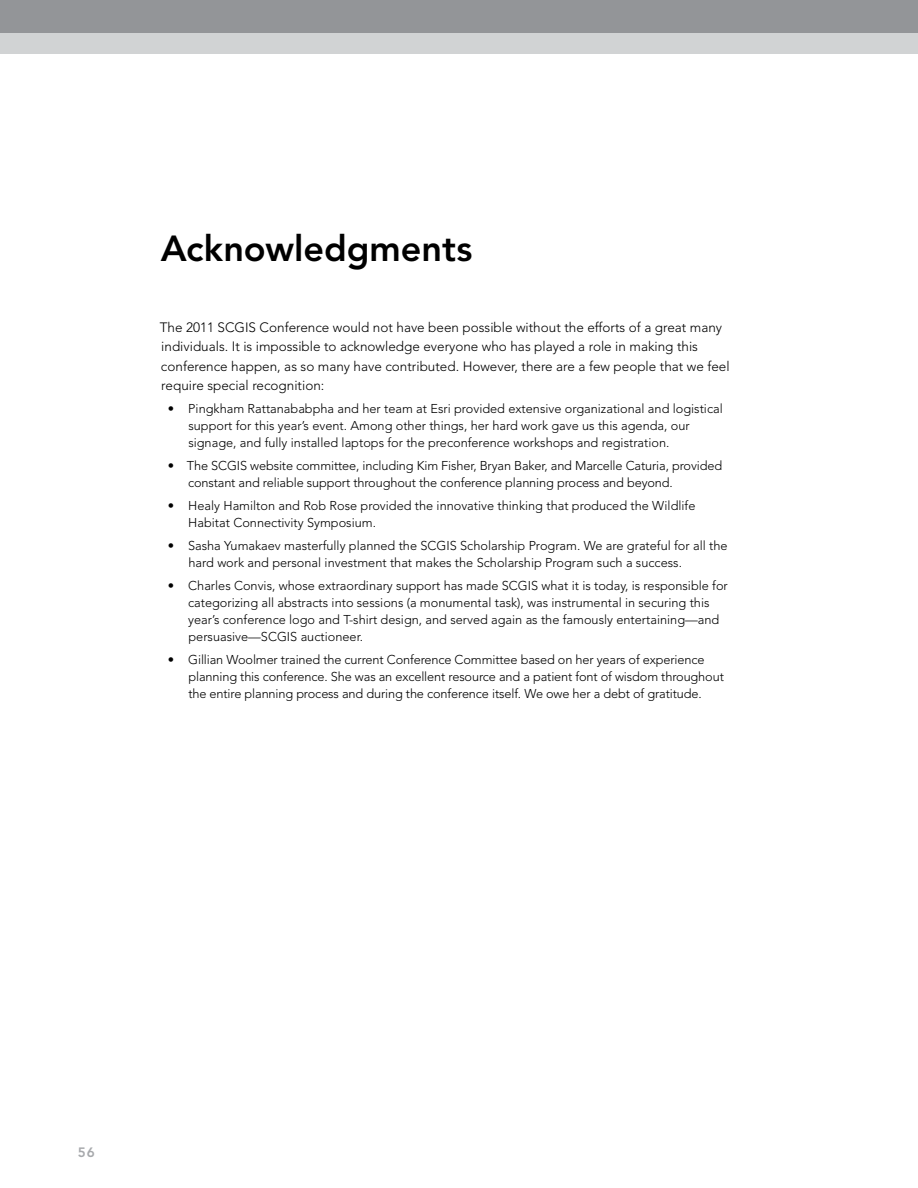
<style>
.page{position:relative;width:918px;height:1188px;background:#fff}
.page>*{position:absolute;margin:0;border:0;box-sizing:border-box;transform-origin:0 0}
.t1{font:800 36px "Avenir LT Std";color:#000}
.t2{font:300 13.5px/19.5px "Avenir LT Std";color:#000}
.t3{font:800 13.5px "Avenir LT Std";color:#a7a9ac}
.t4{font:300 12.75px/17.2px "Avenir LT Std";color:#000}
</style>
<div class="page">
<div style="left:0;top:0;width:918px;height:34px;background:#939598"></div>
<div style="left:0;top:34px;width:918px;height:20px;background:#d1d3d4"></div>
<h1 class="t1" style="left:161px;top:227px;width:313px">Acknowledgments</h1>
<p class="t2" style="left:160px;top:317px;width:571px">The 2011 SCGIS Conference would not have been possible without the efforts of a great many individuals. It is impossible to acknowledge everyone who has played a role in making this conference happen, as so many have contributed. However, there are a few people that we feel require special recognition:</p>
<p class="t4" style="left:188px;top:400px;width:536px;text-indent:-20px">• Pingkham Rattanababpha and her team at Esri provided extensive organizational and logistical support for this year’s event. Among other things, her hard work gave us this agenda, our signage, and fully installed laptops for the preconference workshops and registration.</p>
<p class="t4" style="left:188px;top:457px;width:536px;text-indent:-20px">• The SCGIS website committee, including Kim Fisher, Bryan Baker, and Marcelle Caturia, provided constant and reliable support throughout the conference planning process and beyond.</p>
<p class="t4" style="left:188px;top:497px;width:509px;text-indent:-20px">• Healy Hamilton and Rob Rose provided the innovative thinking that produced the Wildlife<br>Habitat Connectivity Symposium.</p>
<p class="t4" style="left:189px;top:537px;width:541px;text-indent:-21px">• Sasha Yumakaev masterfully planned the SCGIS Scholarship Program. We are grateful for all the hard work and personal investment that makes the Scholarship Program such a success.</p>
<p class="t4" style="left:188px;top:577px;width:541px;text-indent:-20px">• Charles Convis, whose extraordinary support has made SCGIS what it is today, is responsible for categorizing all abstracts into sessions (a monumental task), was instrumental in securing this year’s conference logo and T-shirt design, and served again as the famously entertaining—and persuasive—SCGIS auctioneer.</p>
<p class="t4" style="left:188px;top:651px;width:537px;text-indent:-20px">• Gillian Woolmer trained the current Conference Committee based on her years of experience planning this conference. She was an excellent resource and a patient font of wisdom throughout the entire planning process and during the conference itself. We owe her a debt of gratitude.</p>
<p class="t3" style="left:78px;top:1144px;width:19px">56</p>
</div>
